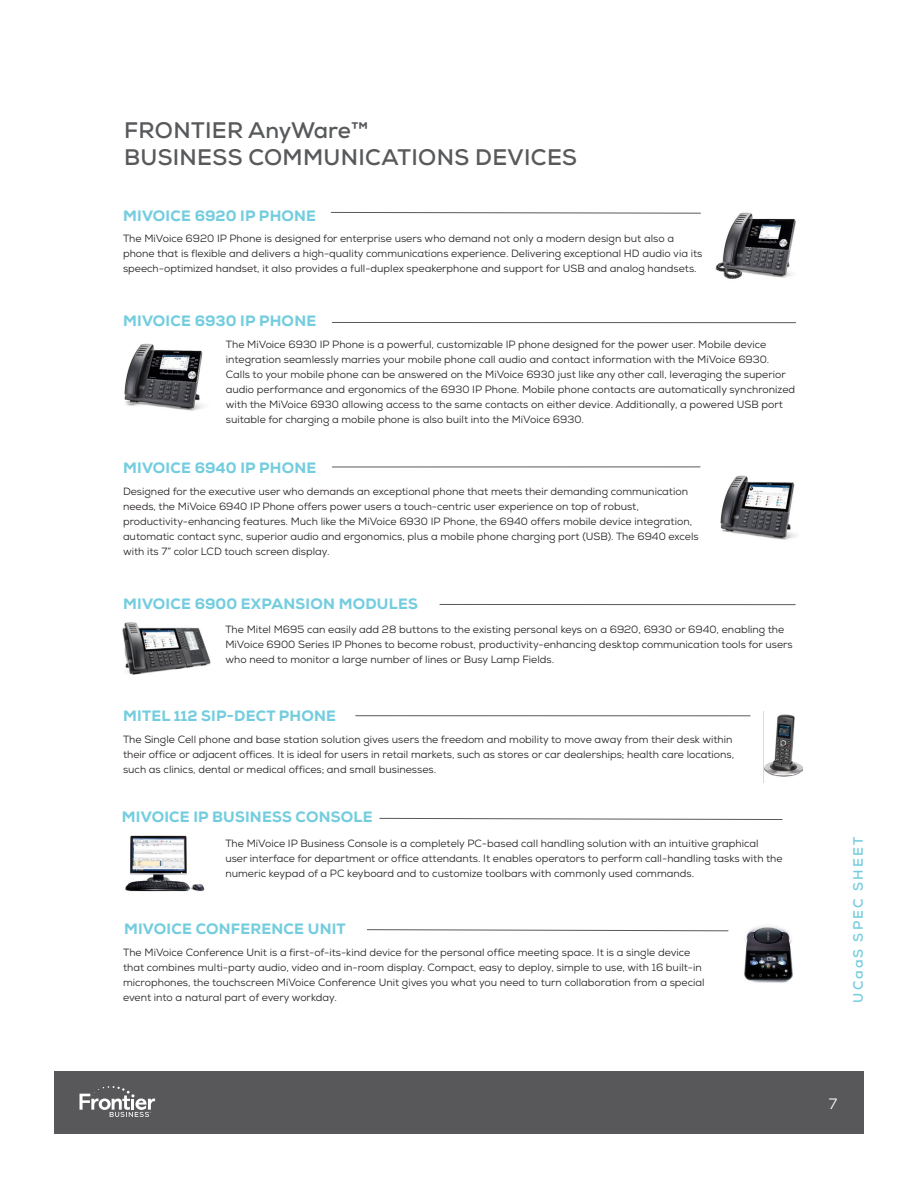
<style>
.page{position:relative;width:918px;height:1188px;background:#fff}
.page>*{position:absolute;margin:0;border:0;box-sizing:border-box;transform-origin:0 0}
.t1{font:700 22.5px/27px "Nexa";letter-spacing:.015em;color:#58595b}
.t2{font:800 15px "Nexa";letter-spacing:.015em;color:#74cdde}
.t3{font:15px "Nexa";color:#fff}
.t4{font:700 13.5px "Nexa";letter-spacing:.16em;color:#74cdde}
.t5{font:10.5px/15px "Nexa";color:#231f20}
</style>
<div class="page">
<div style="left:54px;top:1071px;width:810px;height:63px;background:#58585a"></div>
<svg style="left:79px;top:1086px;width:76px;height:31px"></svg>
<img style="left:124px;top:343px;width:80px;height:68px">
<hr style="left:332px;top:322px;width:464px;height:1px;background:#58595b">
<img style="left:720px;top:475px;width:77px;height:65px">
<hr style="left:332px;top:467px;width:368px;height:1px;background:#58595b">
<img style="left:715px;top:212px;width:81px;height:67px">
<svg style="left:330px;top:212px;width:371px;height:2px"></svg>
<hr style="left:356px;top:715px;width:394px;height:1px;background:#58595b">
<img style="left:763px;top:712px;width:39px;height:70px">
<img style="left:122px;top:622px;width:89px;height:53px">
<hr style="left:440px;top:604px;width:355px;height:1px;background:#58595b">
<img style="left:125px;top:835px;width:80px;height:57px">
<svg style="left:379px;top:818px;width:404px;height:2px"></svg>
<img style="left:744px;top:926px;width:49px;height:57px">
<svg style="left:366px;top:929px;width:363px;height:3px"></svg>
<h1 class="t1" style="left:124px;top:117px;width:454px">FRONTIER AnyWare™<br>BUSINESS COMMUNICATIONS DEVICES</h1>
<h2 class="t2" style="left:123px;top:206px;width:195px">MIVOICE 6920 IP PHONE</h2>
<p class="t5" style="left:123px;top:231px;width:581px">The MiVoice 6920 IP Phone is designed for enterprise users who demand not only a modern design but also a phone that is flexible and delivers a high-quality communications experience. Delivering exceptional HD audio via its speech-optimized handset, it also provides a full-duplex speakerphone and support for USB and analog handsets.</p>
<h2 class="t2" style="left:123px;top:311px;width:195px">MIVOICE 6930 IP PHONE</h2>
<p class="t5" style="left:226px;top:337px;width:571px">The MiVoice 6930 IP Phone is a powerful, customizable IP phone designed for the power user. Mobile device integration seamlessly marries your mobile phone call audio and contact information with the MiVoice 6930.<br>Calls to your mobile phone can be answered on the MiVoice 6930 just like any other call, leveraging the superior audio performance and ergonomics of the 6930 IP Phone. Mobile phone contacts are automatically synchronized with the MiVoice 6930 allowing access to the same contacts on either device. Additionally, a powered USB port suitable for charging a mobile phone is also built into the MiVoice 6930.</p>
<h2 class="t2" style="left:123px;top:458px;width:195px">MIVOICE 6940 IP PHONE</h2>
<p class="t5" style="left:123px;top:484px;width:577px">Designed for the executive user who demands an exceptional phone that meets their demanding communication needs, the MiVoice 6940 IP Phone offers power users a touch-centric user experience on top of robust, productivity-enhancing features. Much like the MiVoice 6930 IP Phone, the 6940 offers mobile device integration, automatic contact sync, superior audio and ergonomics, plus a mobile phone charging port (USB). The 6940 excels with its 7” color LCD touch screen display.</p>
<h2 class="t2" style="left:123px;top:595px;width:296px">MIVOICE 6900 EXPANSION MODULES</h2>
<p class="t5" style="left:225px;top:622px;width:569px">The Mitel M695 can easily add 28 buttons to the existing personal keys on a 6920, 6930 or 6940, enabling the<br>MiVoice 6900 Series IP Phones to become robust, productivity-enhancing desktop communication tools for users who need to monitor a large number of lines or Busy Lamp Fields.</p>
<h2 class="t2" style="left:123px;top:706px;width:215px">MITEL 112 SIP-DECT PHONE</h2>
<p class="t5" style="left:123px;top:732px;width:613px">The Single Cell phone and base station solution gives users the freedom and mobility to move away from their desk within their office or adjacent offices. It is ideal for users in retail markets, such as stores or car dealerships; health care locations, such as clinics, dental or medical offices; and small businesses.</p>
<h2 class="t2" style="left:122px;top:807px;width:252px">MIVOICE IP BUSINESS CONSOLE</h2>
<p class="t5" style="left:225px;top:836px;width:559px">The MiVoice IP Business Console is a completely PC-based call handling solution with an intuitive graphical user interface for department or office attendants. It enables operators to perform call-handling tasks with the numeric keypad of a PC keyboard and to customize toolbars with commonly used commands.</p>
<h2 class="t2" style="left:124px;top:919px;width:223px">MIVOICE CONFERENCE UNIT</h2>
<p class="t5" style="left:123px;top:945px;width:583px">The MiVoice Conference Unit is a first-of-its-kind device for the personal office meeting space. It is a single device that combines multi-party audio, video and in-room display. Compact, easy to deploy, simple to use, with 16 built-in microphones, the touchscreen MiVoice Conference Unit gives you what you need to turn collaboration from a special event into a natural part of every workday.</p>
<p class="t4" style="left:850px;top:1003px;width:168px;rotate:-90deg">UCaaS SPEC SHEET</p>
<h2 class="t3" style="left:829px;top:1095px;width:10px">7</h2>
</div>
